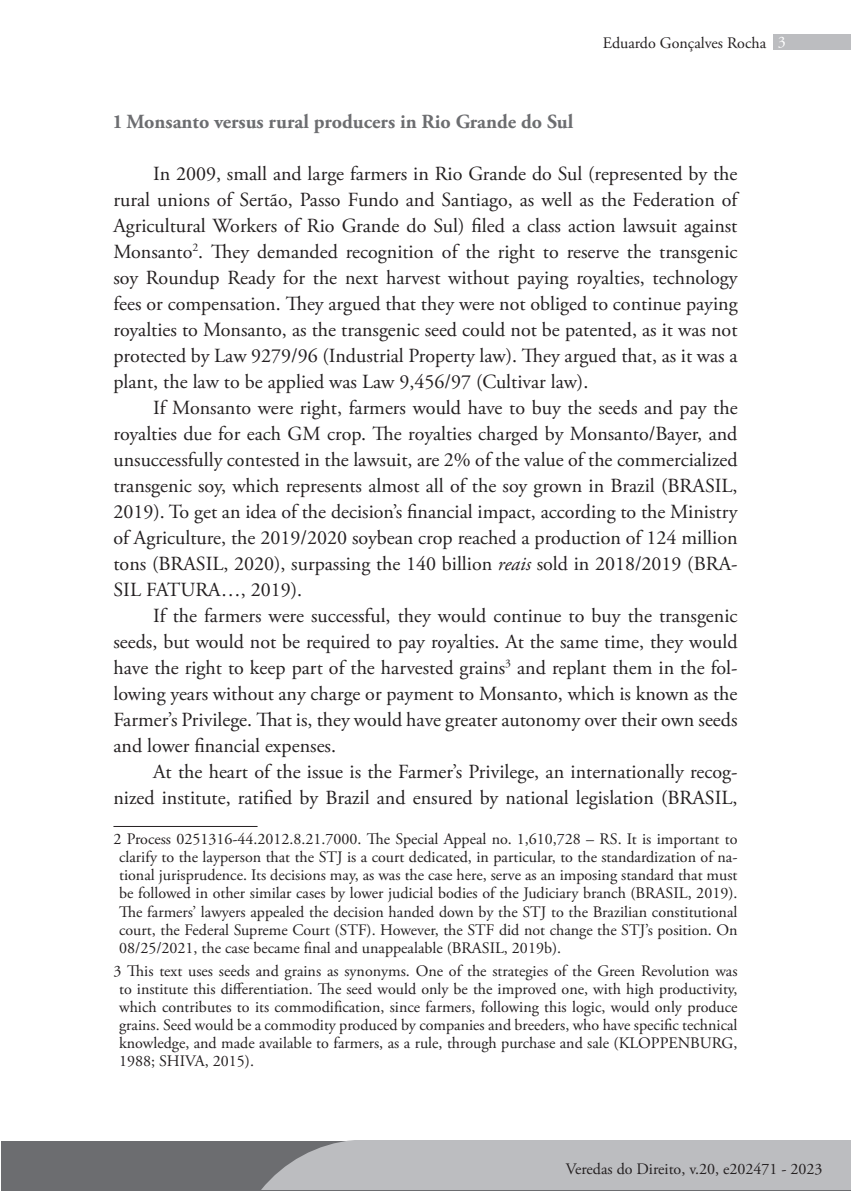
<style>
.page{position:relative;width:851px;height:1191px;background:#fff}
.page>*{position:absolute;margin:0;border:0;box-sizing:border-box;transform-origin:0 0}
.t1{font:20px/26px "Adobe Garamond Pro";color:#231f20;text-align:justify}
.t2{font:700 20px "Adobe Garamond Pro";color:#6c6d70}
.t3{font:16px/18px "Adobe Garamond Pro";color:#231f20;text-align:justify}
.s1{color:#fff}
.s2{font-style:italic}
</style>
<div class="page">
<div style="left:1px;top:1141px;width:849px;height:50px;background:#6c6d70"></div>
<hr style="left:0;top:1140px;width:1px;height:50px;background:#6c6d70">
<div style="left:773px;top:34px;width:77px;height:16px;background:#bcbdc0"></div>
<div style="left:261px;top:1140px;width:589px;height:50px;background:#bcbdc0"></div>
<hr style="left:113px;top:826px;width:144px;height:1px;background:#231f20">
<p class="t3" style="left:602px;top:34px;width:184px">Eduardo Gonçalves Rocha <span class="s1">3</span></p>
<p class="t2" style="left:113px;top:110px;width:461px">1 Monsanto versus rural producers in Rio Grande do Sul</p>
<p class="t1" style="left:113px;top:161px;width:625px;text-indent:40px">In 2009, small and large farmers in Rio Grande do Sul (represented by the rural unions of Sertão, Passo Fundo and Santiago, as well as the Federation of Agricultural Workers of Rio Grande do Sul) filed a class action lawsuit against Monsanto<sup>2</sup>. They demanded recognition of the right to reserve the transgenic soy Roundup Ready for the next harvest without paying royalties, technology fees or compensation. They argued that they were not obliged to continue paying royalties to Monsanto, as the transgenic seed could not be patented, as it was not protected by Law 9279/96 (Industrial Property law). They argued that, as it was a plant, the law to be applied was Law 9,456/97 (Cultivar law).</p>
<p class="t1" style="left:113px;top:395px;width:625px;text-indent:40px">If Monsanto were right, farmers would have to buy the seeds and pay the royalties due for each GM crop. The royalties charged by Monsanto/Bayer, and unsuccessfully contested in the lawsuit, are 2% of the value of the commercialized transgenic soy, which represents almost all of the soy grown in Brazil (BRASIL, 2019). To get an idea of the decision’s financial impact, according to the Ministry of Agriculture, the 2019/2020 soybean crop reached a production of 124 million tons (BRASIL, 2020), surpassing the 140 billion <span class="s2">reais</span> sold in 2018/2019 (BRA-SIL FATURA…, 2019).</p>
<p class="t1" style="left:113px;top:603px;width:625px;text-indent:40px">If the farmers were successful, they would continue to buy the transgenic seeds, but would not be required to pay royalties. At the same time, they would have the right to keep part of the harvested grains<sup>3</sup> and replant them in the fol&shy;lowing years without any charge or payment to Monsanto, which is known as the Farmer’s Privilege. That is, they would have greater autonomy over their own seeds and lower financial expenses.</p>
<p class="t1" style="left:113px;top:759px;width:625px;text-align:right">At the heart of the issue is the Farmer’s Privilege, an internationally recog&shy;nized institute, ratified by Brazil and ensured by national legislation (BRASIL,</p>
<p class="t3" style="left:119px;top:831px;width:619px;text-indent:-6px">2 Process 0251316-44.2012.8.21.7000. The Special Appeal no. 1,610,728 – RS. It is important to clarify to the layperson that the STJ is a court dedicated, in particular, to the standardization of na&shy;tional jurisprudence. Its decisions may, as was the case here, serve as an imposing standard that must be followed in other similar cases by lower judicial bodies of the Judiciary branch (BRASIL, 2019).<br>The farmers’ lawyers appealed the decision handed down by the STJ to the Brazilian constitutional court, the Federal Supreme Court (STF). However, the STF did not change the STJ’s position. On 08/25/2021, the case became final and unappealable (BRASIL, 2019b).</p>
<p class="t3" style="left:119px;top:962px;width:620px;text-indent:-6px">3 This text uses seeds and grains as synonyms. One of the strategies of the Green Revolution was to institute this differentiation. The seed would only be the improved one, with high productivity, which contributes to its commodification, since farmers, following this logic, would only produce grains. Seed would be a commodity produced by companies and breeders, who have specific technical knowledge, and made available to farmers, as a rule, through purchase and sale (KLOPPENBURG, 1988; SHIVA, 2015).</p>
<p class="t3" style="left:565px;top:1160px;width:258px">Veredas do Direito, v.20, e202471 - 2023</p>
</div>
